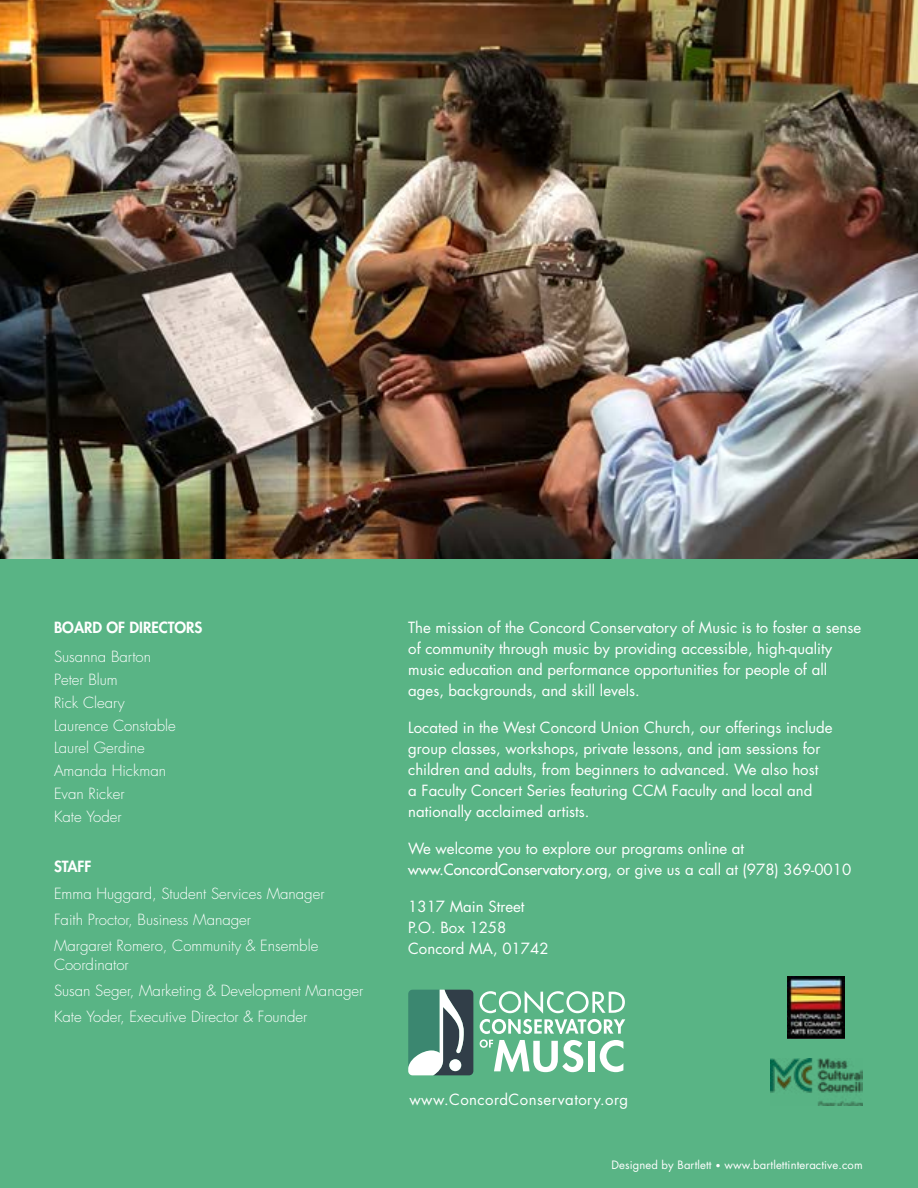
<style>
.page{position:relative;width:918px;height:1188px;background:#fff}
.page>*{position:absolute;margin:0;border:0;box-sizing:border-box;transform-origin:0 0}
.t1{font:15px/21px "Futura Std";color:#fff}
.t2{font:300 15px/22.8px "Futura Std";color:#fff}
.t3{font:15px "Futura Std";letter-spacing:.03em;color:#fff}
.t4{font:800 15px "Futura Std";color:#fff}
.t5{font:11.25px "Futura Std";letter-spacing:.01em;color:#fff}
.s1{font-weight:500}
.s2{font-size:9px}
</style>
<div class="page">
<img style="left:0;top:0;width:918px;height:559px">
<div style="left:0;top:559px;width:918px;height:629px;background:#59b485"></div>
<img style="left:771px;top:1058px;width:92px;height:48px">
<img style="left:787px;top:977px;width:58px;height:61px">
<svg style="left:408px;top:990px;width:65px;height:85px"></svg>
<div style="left:449px;top:1059px;width:12px;height:12px;background:#fff;border-radius:50%"></div>
<svg style="left:479px;top:991px;width:146px;height:81px"></svg>
<p class="t4" style="left:54px;top:618px;width:150px">BOARD OF DIRECTORS</p>
<p class="t2" style="left:54px;top:646px;width:123px">Susanna Barton<br>Peter Blum<br>Rick Cleary<br>Laurence Constable<br>Laurel Gerdine<br>Amanda Hickman<br>Evan Ricker<br>Kate Yoder</p>
<p class="t4" style="left:54px;top:857px;width:39px">STAFF</p>
<p class="t2" style="left:54px;top:881px;width:272px;line-height:26px">Emma Huggard, Student Services Manager<br>Faith Proctor, Business Manager<br>Margaret Romero, Community &amp; Ensemble</p>
<p class="t2" style="left:54px;top:952px;width:311px;line-height:26px">Coordinator<br>Susan Seger, Marketing &amp; Development Manager<br>Kate Yoder, Executive Director &amp; Founder</p>
<p class="t1" style="left:408px;top:617px;width:455px">The mission of the Concord Conservatory of Music is to foster a sense of community through music by providing accessible, high-quality music education and performance opportunities for people of all ages, backgrounds, and skill levels.</p>
<p class="t1" style="left:408px;top:717px;width:426px">Located in the West Concord Union Church, our offerings include group classes, workshops, private lessons, and jam sessions for children and adults, from beginners to advanced. We also host<br>a Faculty Concert Series featuring CCM Faculty and local and nationally acclaimed artists.</p>
<p class="t1" style="left:408px;top:838px;width:445px">We welcome you to explore our programs online at <span class="s1">www.ConcordConservatory.org</span>, or give us a call at (978) 369-0010</p>
<p class="t1" style="left:408px;top:896px;width:142px">1317 Main Street<br>P.O. Box 1258<br>Concord MA, 01742</p>
<p class="t3" style="left:409px;top:1090px;width:220px">www.ConcordConservatory.org</p>
<p class="t5" style="left:611px;top:1158px;width:253px">Designed by Bartlett <span class="s2">•</span> www.bartlettinteractive.com</p>
</div>
